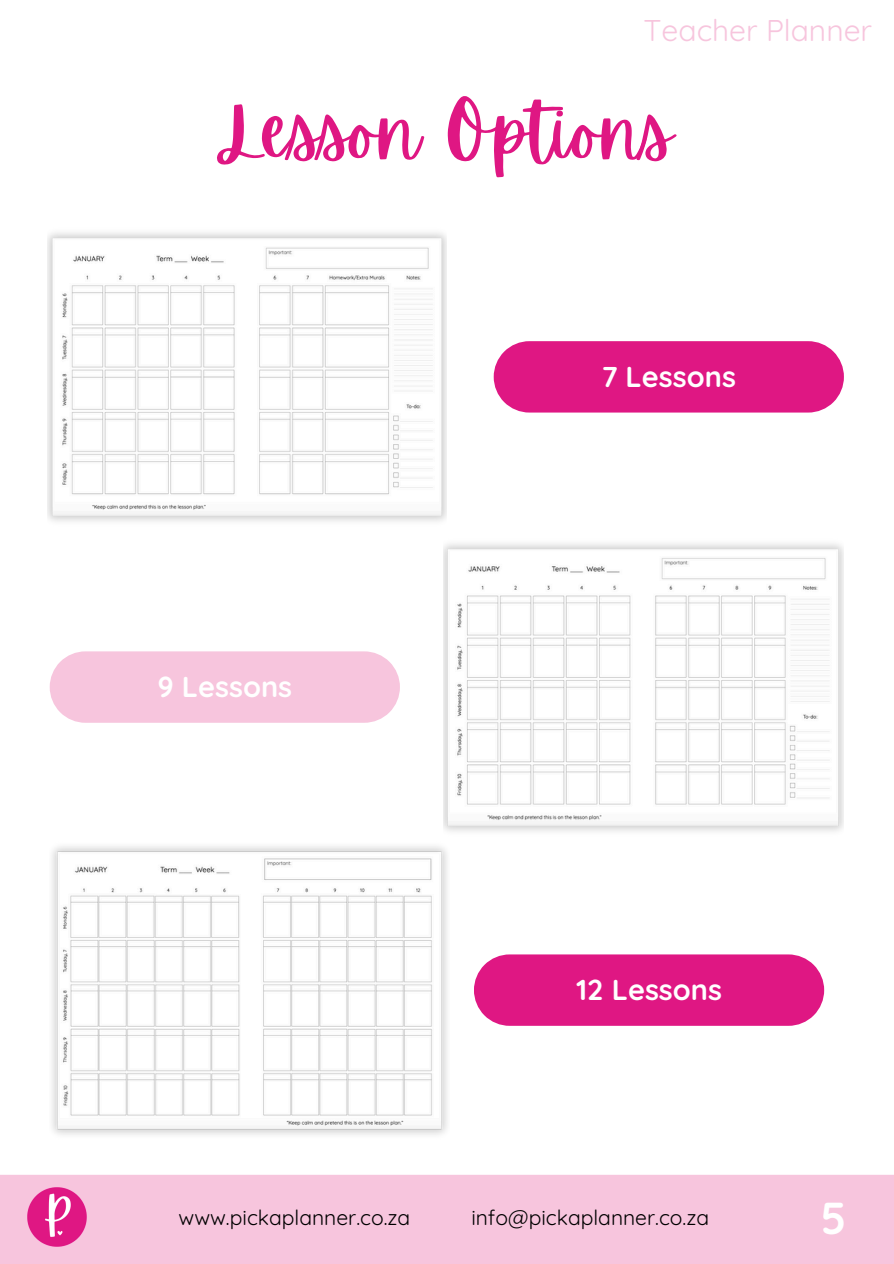
<style>
.page{position:relative;width:894px;height:1264px;background:#fff}
.page>*{position:absolute;margin:0;border:0;box-sizing:border-box;transform-origin:0 0}
.t1{font:75px "Apricots";color:#df1783}
.t2{font:700 45px "Quicksand";color:#fff}
.t3{font:30px "Quicksand";color:#f7c5dd}
.t4{font:700 28.8px "Quicksand";color:#fff}
.t5{font:21px "Quicksand";color:#000}
</style>
<div class="page">
<div style="left:0;top:1174px;width:893px;height:89px;background:#f7c5dd"></div>
<div style="left:493px;top:341px;width:350px;height:71px;background:#df1783"></div>
<img style="left:52px;top:846px;width:395px;height:289px">
<div style="left:50px;top:651px;width:350px;height:71px;background:#f7c5dd"></div>
<div style="left:474px;top:954px;width:349px;height:71px;background:#df1783"></div>
<img style="left:26px;top:1185px;width:63px;height:63px">
<img style="left:443px;top:543px;width:400px;height:289px">
<img style="left:47px;top:232px;width:400px;height:290px">
<p class="t3" style="left:643px;top:11px;width:230px">Teacher Planner</p>
<h1 class="t1" style="left:221px;top:88px;width:453px">Lesson Options</h1>
<p class="t4" style="left:601px;top:358px;width:136px">7 Lessons</p>
<p class="t4" style="left:157px;top:668px;width:136px">9 Lessons</p>
<h2 class="t4" style="left:576px;top:971px;width:147px">12 Lessons</h2>
<p class="t5" style="left:178px;top:1204px;width:233px">www.pickaplanner.co.za</p>
<h2 class="t5" style="left:471px;top:1204px;width:239px">info@pickaplanner.co.za</h2>
<h3 class="t2" style="left:820px;top:1189px;width:27px">5</h3>
</div>
